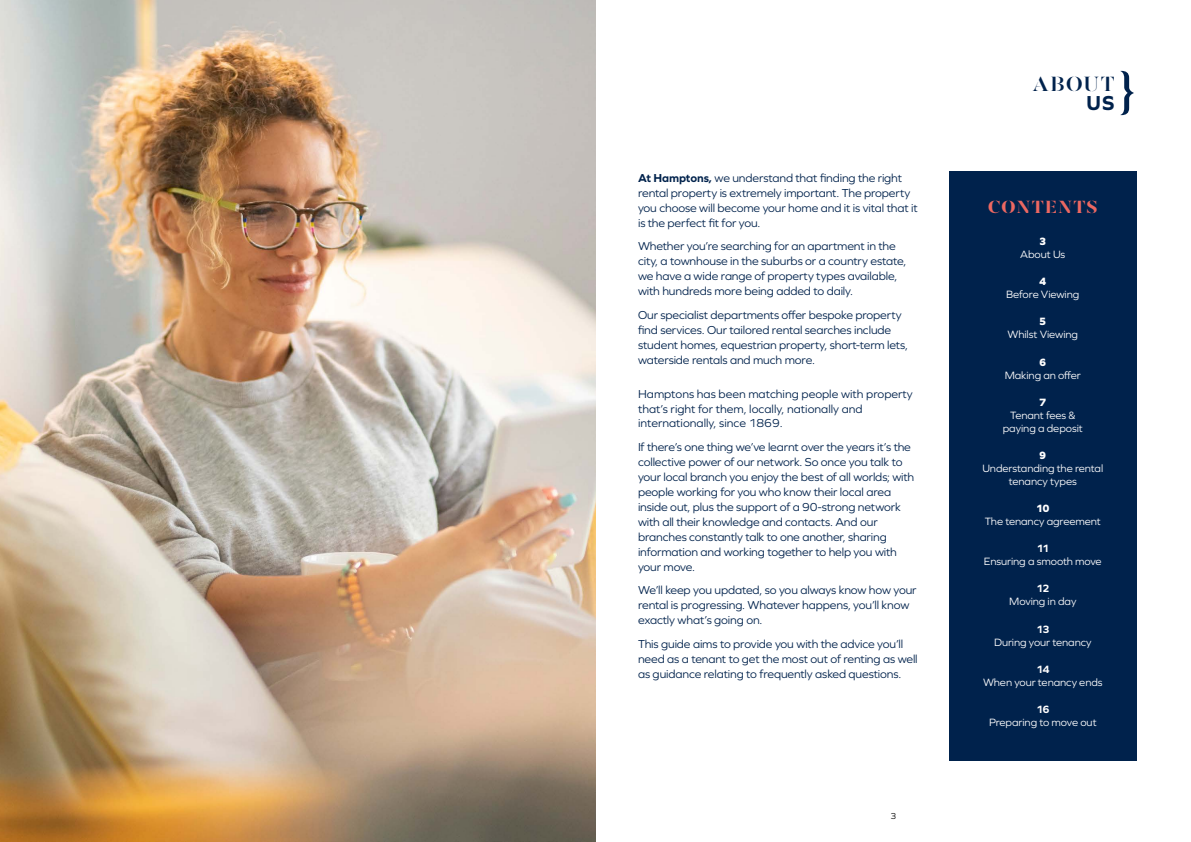
<style>
.page{position:relative;width:1191px;height:842px;background:#fff}
.page>*{position:absolute;margin:0;border:0;box-sizing:border-box;transform-origin:0 0}
.t1{font:700 21px "Gabriela Stencil";letter-spacing:.055em;color:#00224c}
.t2{font:700 21px "Graphie";color:#00224c}
.t3{font:900 18px "Gabriela Stencil";letter-spacing:.06em;color:#ed6862}
.t4{font:12px/15px "Graphie";letter-spacing:-.01em;color:#00224c}
.t5{font:11px/13px "Graphie";letter-spacing:-.005em;color:#fff;text-align:center}
.t6{font:700 11px "Graphie";letter-spacing:-.075em;color:#fff}
.t7{font:800 11px "Graphie";color:#fff}
.t8{font:9px "Graphie";color:#000}
.s1{font-weight:700}
</style>
<div class="page">
<svg style="left:1120px;top:71px;width:13px;height:44px"></svg>
<img style="left:0;top:0;width:595px;height:842px">
<div style="left:949px;top:171px;width:187px;height:589px;background:#00224c"></div>
<p class="t4" style="left:638px;top:170px;width:281px"><span class="s1">At Hamptons,</span> we understand that finding the right rental property is extremely important. The property you choose will become your home and it is vital that it is the perfect fit for you.</p>
<p class="t4" style="left:638px;top:239px;width:270px">Whether you’re searching for an apartment in the city, a townhouse in the suburbs or a country estate, we have a wide range of property types available, with hundreds more being added to daily.</p>
<p class="t4" style="left:638px;top:307px;width:271px">Our specialist departments offer bespoke property find services. Our tailored rental searches include student homes, equestrian property, short-term lets, waterside rentals and much more.</p>
<p class="t4" style="left:638px;top:387px;width:276px;line-height:14.4px">Hamptons has been matching people with property that’s right for them, locally, nationally and internationally, since 1869.</p>
<p class="t4" style="left:638px;top:439px;width:278px">If there’s one thing we’ve learnt over the years it’s the collective power of our network. So once you talk to your local branch you enjoy the best of all worlds; with people working for you who know their local area inside out, plus the support of a 90-strong network with all their knowledge and contacts. And our branches constantly talk to one another, sharing information and working together to help you with your move.</p>
<p class="t4" style="left:638px;top:582px;width:280px">We’ll keep you updated, so you always know how your rental is progressing. Whatever happens, you’ll know exactly what’s going on.</p>
<p class="t4" style="left:638px;top:636px;width:281px">This guide aims to provide you with the advice you’ll need as a tenant to get the most out of renting as well as guidance relating to frequently asked questions.</p>
<p class="t8" style="left:890px;top:811px;width:7px">3</p>
<h1 class="t1" style="left:1033px;top:71px;width:83px">ABOUT</h1>
<h1 class="t2" style="left:1086px;top:91px;width:30px">US</h1>
<h2 class="t3" style="left:987px;top:196px;width:112px">CONTENTS</h2>
<p class="t7" style="left:1039px;top:235px;width:9px">3</p>
<p class="t5" style="left:1020px;top:248px;width:47px">About Us</p>
<p class="t7" style="left:1039px;top:275px;width:9px">4</p>
<p class="t5" style="left:1006px;top:288px;width:75px">Before Viewing</p>
<p class="t7" style="left:1039px;top:315px;width:9px">5</p>
<p class="t5" style="left:1007px;top:328px;width:72px">Whilst Viewing</p>
<p class="t7" style="left:1039px;top:355px;width:9px">6</p>
<p class="t5" style="left:1004px;top:368px;width:78px">Making an offer</p>
<p class="t7" style="left:1039px;top:395px;width:9px">7</p>
<p class="t5" style="left:1002px;top:408px;width:81px">Tenant fees &amp; paying a deposit</p>
<p class="t7" style="left:1039px;top:449px;width:9px">9</p>
<p class="t5" style="left:982px;top:461px;width:122px">Understanding the rental tenancy types</p>
<p class="t7" style="left:1036px;top:502px;width:15px">10</p>
<p class="t5" style="left:984px;top:515px;width:118px">The tenancy agreement</p>
<p class="t6" style="left:1036px;top:542px;width:14px">11</p>
<p class="t5" style="left:984px;top:555px;width:119px">Ensuring a smooth move</p>
<p class="t6" style="left:1036px;top:582px;width:15px">12</p>
<p class="t5" style="left:1009px;top:595px;width:69px">Moving in day</p>
<p class="t6" style="left:1036px;top:622px;width:15px">13</p>
<p class="t5" style="left:994px;top:635px;width:99px">During your tenancy</p>
<p class="t6" style="left:1036px;top:662px;width:15px">14</p>
<p class="t5" style="left:983px;top:675px;width:121px">When your tenancy ends</p>
<p class="t6" style="left:1036px;top:703px;width:15px">16</p>
<p class="t5" style="left:989px;top:715px;width:109px">Preparing to move out</p>
</div>
